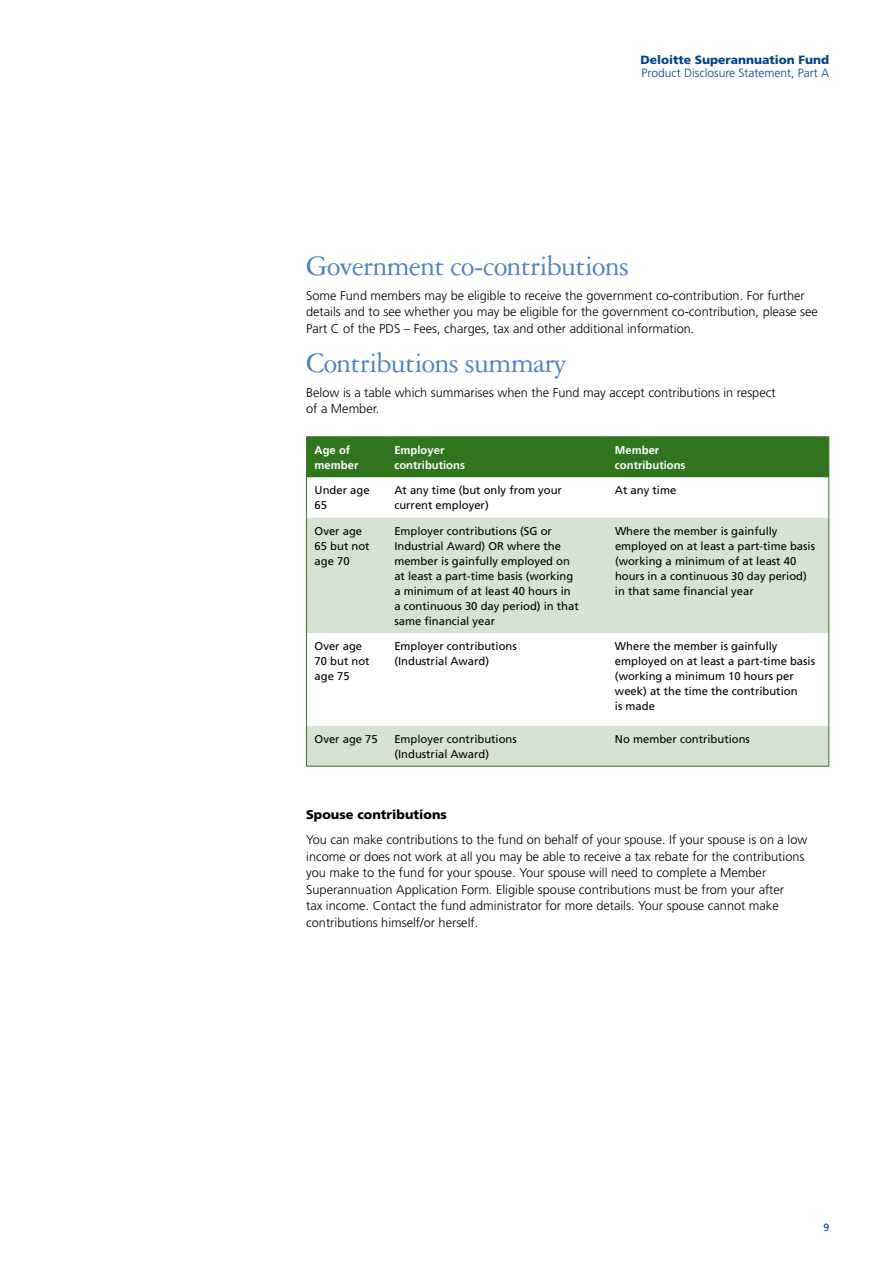
<style>
.page{position:relative;width:893px;height:1263px;background:#fff}
.page>*{position:absolute;margin:0;border:0;box-sizing:border-box;transform-origin:0 0}
.t1{font:30px "Garamond Three";letter-spacing:-.025em;color:#5084bf}
.t2{font:300 12.75px/16.5px "Frutiger";color:#000}
.t3{font:900 12.75px "Frutiger";color:#000}
.t4{font:300 12px "Frutiger";color:#004489}
.t5{font:900 12px "Frutiger";color:#004489}
.t6{font:11.25px/15px "Frutiger";color:#000}
.t7{font:700 11.25px/15px "Frutiger";color:#fff}
</style>
<div class="page">
<div style="left:307px;top:437px;width:521px;height:40px;background:#32751f"></div>
<svg style="left:307px;top:518px;width:521px;height:248px;fill:#d6e3d2"></svg>
<hr style="left:306px;top:436px;width:80px;height:1px;background:#32751f">
<hr style="left:306px;top:437px;width:1px;height:40px;background:#32751f">
<hr style="left:386px;top:436px;width:221px;height:1px;background:#32751f">
<hr style="left:607px;top:436px;width:222px;height:1px;background:#32751f">
<hr style="left:828px;top:437px;width:1px;height:40px;background:#32751f">
<hr style="left:306px;top:477px;width:1px;height:41px;background:#32751f">
<hr style="left:828px;top:477px;width:1px;height:41px;background:#32751f">
<hr style="left:306px;top:518px;width:1px;height:115px;background:#32751f">
<hr style="left:828px;top:518px;width:1px;height:115px;background:#32751f">
<hr style="left:306px;top:633px;width:1px;height:93px;background:#32751f">
<hr style="left:828px;top:633px;width:1px;height:93px;background:#32751f">
<hr style="left:306px;top:726px;width:1px;height:40px;background:#32751f">
<hr style="left:828px;top:726px;width:1px;height:40px;background:#32751f">
<hr style="left:306px;top:766px;width:80px;height:1px;background:#32751f">
<hr style="left:386px;top:766px;width:221px;height:1px;background:#32751f">
<hr style="left:607px;top:766px;width:222px;height:1px;background:#32751f">
<p class="t5" style="left:640px;top:53px;width:190px">Deloitte Superannuation Fund</p>
<p class="t4" style="left:642px;top:66px;width:189px">Product Disclosure Statement, Part A</p>
<h1 class="t1" style="left:306px;top:249px;width:324px">Government co-contributions</h1>
<p class="t2" style="left:306px;top:287px;width:513px">Some Fund members may be eligible to receive the government co-contribution. For further details and to see whether you may be eligible for the government co‑contribution, please see<br>Part C of the PDS – Fees, charges, tax and other additional information.</p>
<h1 class="t1" style="left:306px;top:347px;width:262px">Contributions summary</h1>
<p class="t2" style="left:306px;top:384px;width:471px">Below is a table which summarises when the Fund may accept contributions in respect of a Member.</p>
<p class="t7" style="left:315px;top:442px;width:45px">Age of member</p>
<p class="t7" style="left:394px;top:442px;width:72px">Employer contributions</p>
<p class="t7" style="left:615px;top:442px;width:72px">Member contributions</p>
<p class="t6" style="left:315px;top:483px;width:57px">Under age<br>65</p>
<p class="t6" style="left:394px;top:483px;width:169px">At any time (but only from your current employer)</p>
<p class="t6" style="left:615px;top:483px;width:63px">At any time</p>
<p class="t6" style="left:315px;top:523px;width:57px">Over age<br>65 but not age 70</p>
<p class="t6" style="left:394px;top:523px;width:186px">Employer contributions (SG or<br>Industrial Award) OR where the member is gainfully employed on at least a part-time basis (working a minimum of at least 40 hours in a continuous 30 day period) in that same financial year</p>
<p class="t6" style="left:615px;top:523px;width:202px">Where the member is gainfully employed on at least a part-time basis (working a minimum of at least 40 hours in a continuous 30 day period) in that same financial year</p>
<p class="t6" style="left:315px;top:639px;width:57px">Over age<br>70 but not age 75</p>
<p class="t6" style="left:394px;top:639px;width:124px">Employer contributions (Industrial Award)</p>
<p class="t6" style="left:615px;top:639px;width:202px">Where the member is gainfully employed on at least a part-time basis (working a minimum 10 hours per week) at the time the contribution<br>is made</p>
<p class="t6" style="left:315px;top:731px;width:65px">Over age 75</p>
<p class="t6" style="left:394px;top:731px;width:124px">Employer contributions (Industrial Award)</p>
<p class="t6" style="left:615px;top:731px;width:137px">No member contributions</p>
<p class="t3" style="left:306px;top:807px;width:142px">Spouse contributions</p>
<p class="t2" style="left:306px;top:832px;width:503px">You can make contributions to the fund on behalf of your spouse. If your spouse is on a low income or does not work at all you may be able to receive a tax rebate for the contributions you make to the fund for your spouse. Your spouse will need to complete a Member Superannuation Application Form. Eligible spouse contributions must be from your after<br>tax income. Contact the fund administrator for more details. Your spouse cannot make contributions himself/or herself.</p>
</div>
